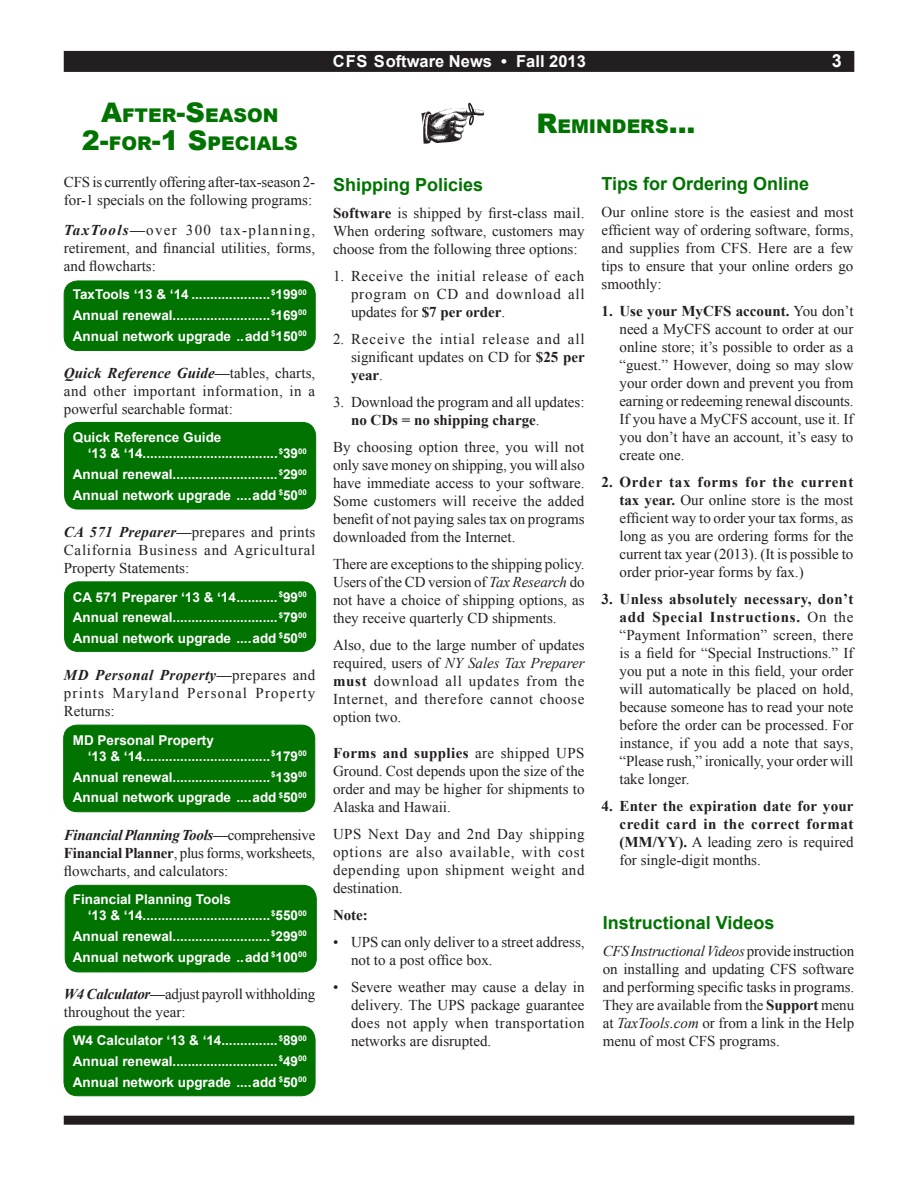
<style>
.page{position:relative;width:918px;height:1188px;background:#fff}
.page>*{position:absolute;margin:0;border:0;box-sizing:border-box;transform-origin:0 0}
.Headline{font:900 18.9px/28.5px "Arial";color:#007300;text-align:center}
.Heading_1{font:700 18px "Arial";color:#007300}
.t1{font:700 18px "Arial";color:#fff}
.Banner{font:700 16.5px "Arial";color:#fff}
.Bullet{font:15px/18px "Times New Roman";color:#231f20;text-align:justify}
.Bullet-2{font:700 15px/18px "Times New Roman";letter-spacing:.02em;color:#231f20;text-align:justify}
.Pricing{font:700 13.5px/16.2px "Arial";color:#fff}
.s1{font-size:27px}
.s2{font-weight:700;font-style:italic}
.s3{font-weight:700}
.s4{font-style:italic}
.s5{font-weight:400}
</style>
<div class="page">
<div style="left:64px;top:52px;width:790px;height:19px;background:#231f20"></div>
<div style="left:64px;top:51px;width:790px;height:21px;border:2px solid #231f20"></div>
<div style="left:64px;top:1116px;width:790px;height:9px;background:#231f20"></div>
<img style="left:421px;top:108px;width:63px;height:36px">
<svg style="left:466px;top:102px;width:10px;height:25px"></svg>
<div style="left:64px;top:1026px;width:251px;height:70px;background:#007300;border-radius:14px"></div>
<div style="left:64px;top:1026px;width:251px;height:70px;border:1px solid #007300;border-radius:14px"></div>
<div style="left:65px;top:885px;width:251px;height:87px;background:#007300;border-radius:14px"></div>
<div style="left:65px;top:885px;width:251px;height:87px;border:1px solid #007300;border-radius:14px"></div>
<div style="left:64px;top:281px;width:251px;height:69px;background:#007300;border-radius:14px"></div>
<div style="left:64px;top:281px;width:251px;height:70px;border:1px solid #007300;border-radius:14px"></div>
<div style="left:65px;top:582px;width:251px;height:69px;background:#007300;border-radius:14px"></div>
<div style="left:64px;top:582px;width:252px;height:70px;border:1px solid #007300;border-radius:14px"></div>
<div style="left:65px;top:422px;width:251px;height:87px;background:#007300;border-radius:14px"></div>
<div style="left:64px;top:422px;width:252px;height:87px;border:1px solid #007300;border-radius:14px"></div>
<div style="left:64px;top:725px;width:251px;height:87px;background:#007300;border-radius:13px"></div>
<div style="left:63px;top:725px;width:252px;height:87px;border:1px solid #007300;border-radius:13px"></div>
<p class="Headline" style="left:82px;top:100px;width:217px"><span class="s1">A</span>FTER<span class="s1">-S</span>EASON<br><span class="s1">2-</span>FOR<span class="s1">-1 S</span>PECIALS</p>
<p class="Bullet" style="left:64px;top:173px;width:253px">CFS is currently offering after-tax-season 2- for-1 specials on the following programs:</p>
<p class="Bullet" style="left:64px;top:221px;width:253px"><span class="s2">TaxTools—</span>over 300 tax-planning, retirement, and financial utilities, forms, and flowcharts:</p>
<p class="Pricing" style="left:73px;top:287px;width:235px">TaxTools ‘13 &amp; ‘14 .....................<sup>$</sup>199<sup>00</sup></p>
<p class="Pricing" style="left:73px;top:307px;width:235px">Annual renewal..........................<sup>$</sup>169<sup>00</sup></p>
<p class="Pricing" style="left:73px;top:328px;width:235px">Annual network upgrade ..add <sup>$</sup>150<sup>00</sup></p>
<p class="Bullet" style="left:64px;top:364px;width:253px"><span class="s2">Quick Reference Guide—</span>tables, charts, and other important information, in a powerful searchable format:</p>
<p class="Pricing" style="left:88px;top:430px;width:220px;text-indent:-15px">Quick Reference Guide<br>‘13 &amp; ‘14....................................<sup>$</sup>39<sup>00</sup></p>
<p class="Pricing" style="left:73px;top:467px;width:235px">Annual renewal............................<sup>$</sup>29<sup>00</sup></p>
<p class="Pricing" style="left:73px;top:487px;width:235px">Annual network upgrade ....add <sup>$</sup>50<sup>00</sup></p>
<p class="Bullet" style="left:64px;top:523px;width:253px"><span class="s2">CA 571 Preparer—</span>prepares and prints California Business and Agricultural Property Statements:</p>
<p class="Pricing" style="left:73px;top:589px;width:235px">CA 571 Preparer ‘13 &amp; ‘14...........<sup>$</sup>99<sup>00</sup></p>
<p class="Pricing" style="left:73px;top:610px;width:235px">Annual renewal............................<sup>$</sup>79<sup>00</sup></p>
<p class="Pricing" style="left:73px;top:631px;width:235px">Annual network upgrade ....add <sup>$</sup>50<sup>00</sup></p>
<p class="Bullet" style="left:64px;top:666px;width:253px"><span class="s2">MD Personal Property—</span>prepares and prints Maryland Personal Property Returns:</p>
<p class="Pricing" style="left:88px;top:732px;width:220px;text-indent:-15px">MD Personal Property<br>‘13 &amp; ‘14..................................<sup>$</sup>179<sup>00</sup></p>
<p class="Pricing" style="left:73px;top:769px;width:235px">Annual renewal..........................<sup>$</sup>139<sup>00</sup></p>
<p class="Pricing" style="left:73px;top:790px;width:235px">Annual network upgrade ....add <sup>$</sup>50<sup>00</sup></p>
<p class="Bullet" style="left:64px;top:825px;width:253px"><span class="s2">Financial Planning Tools—</span>comprehensive <span class="s3">Financial Planner</span>, plus forms, worksheets, flowcharts, and calculators:</p>
<p class="Pricing" style="left:88px;top:892px;width:220px;text-indent:-15px">Financial Planning Tools<br>‘13 &amp; ‘14..................................<sup>$</sup>550<sup>00</sup></p>
<p class="Pricing" style="left:73px;top:928px;width:235px">Annual renewal..........................<sup>$</sup>299<sup>00</sup></p>
<p class="Pricing" style="left:73px;top:949px;width:235px">Annual network upgrade ..add <sup>$</sup>100<sup>00</sup></p>
<p class="Bullet" style="left:64px;top:985px;width:253px"><span class="s2">W4 Calculator—</span>adjust payroll withholding throughout the year:</p>
<p class="Pricing" style="left:73px;top:1033px;width:235px">W4 Calculator ‘13 &amp; ‘14...............<sup>$</sup>89<sup>00</sup></p>
<p class="Pricing" style="left:73px;top:1054px;width:235px">Annual renewal............................<sup>$</sup>49<sup>00</sup></p>
<p class="Pricing" style="left:73px;top:1074px;width:235px">Annual network upgrade ....add <sup>$</sup>50<sup>00</sup></p>
<p class="Banner" style="left:333px;top:50px;width:254px">CFS Software News • Fall 2013</p>
<p class="t1" style="left:832px;top:49px;width:12px">3</p>
<p class="Headline" style="left:536px;top:111px;width:161px"><span class="s1">R</span>EMI NDERS<span class="s1">...</span></p>
<p class="Heading_1" style="left:333px;top:172px;width:152px">Shipping Policies</p>
<p class="Bullet" style="left:333px;top:203px;width:253px"><span class="s3">Software</span> is shipped by first-class mail.<br>When ordering software, customers may choose from the following three options:</p>
<p class="Bullet" style="left:351px;top:266px;width:235px;text-indent:-18px">1. Receive the initial release of each program on CD and download all updates for <span class="s3">$7 per order</span>.</p>
<p class="Bullet" style="left:351px;top:329px;width:235px;text-indent:-18px">2. Receive the intial release and all significant updates on CD for <span class="s3">$25 per year</span>.</p>
<p class="Bullet" style="left:351px;top:392px;width:235px;text-indent:-18px">3. Download the program and all updates: <span class="s3">no CDs = no shipping charge</span>.</p>
<p class="Bullet" style="left:333px;top:437px;width:253px">By choosing option three, you will not only save money on shipping, you will also have immediate access to your software.<br>Some customers will receive the added benefit of not paying sales tax on programs downloaded from the Internet.</p>
<p class="Bullet" style="left:333px;top:554px;width:253px">There are exceptions to the shipping policy.<br>Users of the CD version of <span class="s4">Tax Research</span> do not have a choice of shipping options, as they receive quarterly CD shipments.</p>
<p class="Bullet" style="left:333px;top:635px;width:253px">Also, due to the large number of updates required, users of <span class="s4">NY Sales Tax Preparer </span><span class="s3">must</span> download all updates from the Internet, and therefore cannot choose option two.</p>
<p class="Bullet" style="left:333px;top:743px;width:253px"><span class="s3">Forms and supplies</span> are shipped UPS Ground. Cost depends upon the size of the order and may be higher for shipments to Alaska and Hawaii.</p>
<p class="Bullet" style="left:333px;top:824px;width:253px">UPS Next Day and 2nd Day shipping options are also available, with cost depending upon shipment weight and destination.</p>
<p class="Bullet-2" style="left:333px;top:905px;width:36px">Note:</p>
<p class="Bullet" style="left:351px;top:932px;width:235px;text-indent:-18px">• UPS can only deliver to a street address, not to a post office box.</p>
<p class="Bullet" style="left:351px;top:977px;width:235px;text-indent:-18px">• Severe weather may cause a delay in delivery. The UPS package guarantee does not apply when transportation networks are disrupted.</p>
<p class="Heading_1" style="left:602px;top:172px;width:209px">Tips for Ordering Online</p>
<p class="Bullet" style="left:602px;top:203px;width:254px">Our online store is the easiest and most efficient way of ordering software, forms, and supplies from CFS. Here are a few tips to ensure that your online orders go smoothly:</p>
<p class="Bullet" style="left:620px;top:302px;width:236px;text-indent:-18px"><span class="s3">1. Use your MyCFS account.</span> You don’t need a MyCFS account to order at our online store; it’s possible to order as a “guest.” However, doing so may slow your order down and prevent you from earning or redeeming renewal discounts.<br>If you have a MyCFS account, use it. If you don’t have an account, it’s easy to create one.</p>
<p class="Bullet" style="left:620px;top:473px;width:236px;text-indent:-18px"><span class="s3">2. Order tax forms for the current tax year.</span> Our online store is the most efficient way to order your tax forms, as long as you are ordering forms for the current tax year (2013). (It is possible to order prior-year forms by fax.)</p>
<p class="Bullet" style="left:620px;top:590px;width:236px;text-indent:-18px"><span class="s3">3. Unless absolutely necessary, don’t add Special Instructions.</span> On the “Payment Information” screen, there is a field for “Special Instructions.” If you put a note in this field, your order will automatically be placed on hold, because someone has to read your note before the order can be processed. For instance, if you add a note that says, “Please rush,” ironically, your order will take longer.</p>
<p class="Bullet-2" style="left:620px;top:797px;width:236px;text-indent:-18px">4. Enter the expiration date for your credit card in the correct format (MM/YY). <span class="s5">A leading zero is required for single-digit months.</span></p>
<p class="Heading_1" style="left:603px;top:910px;width:173px">Instructional Videos</p>
<p class="Bullet" style="left:603px;top:941px;width:253px"><span class="s4">CFS Instructional Videos</span> provide instruction on installing and updating CFS software and performing specific tasks in programs.<br>They are available from the <span class="s3">Support</span> menu at <span class="s4">TaxTools.com</span> or from a link in the Help menu of most CFS programs.</p>
</div>
